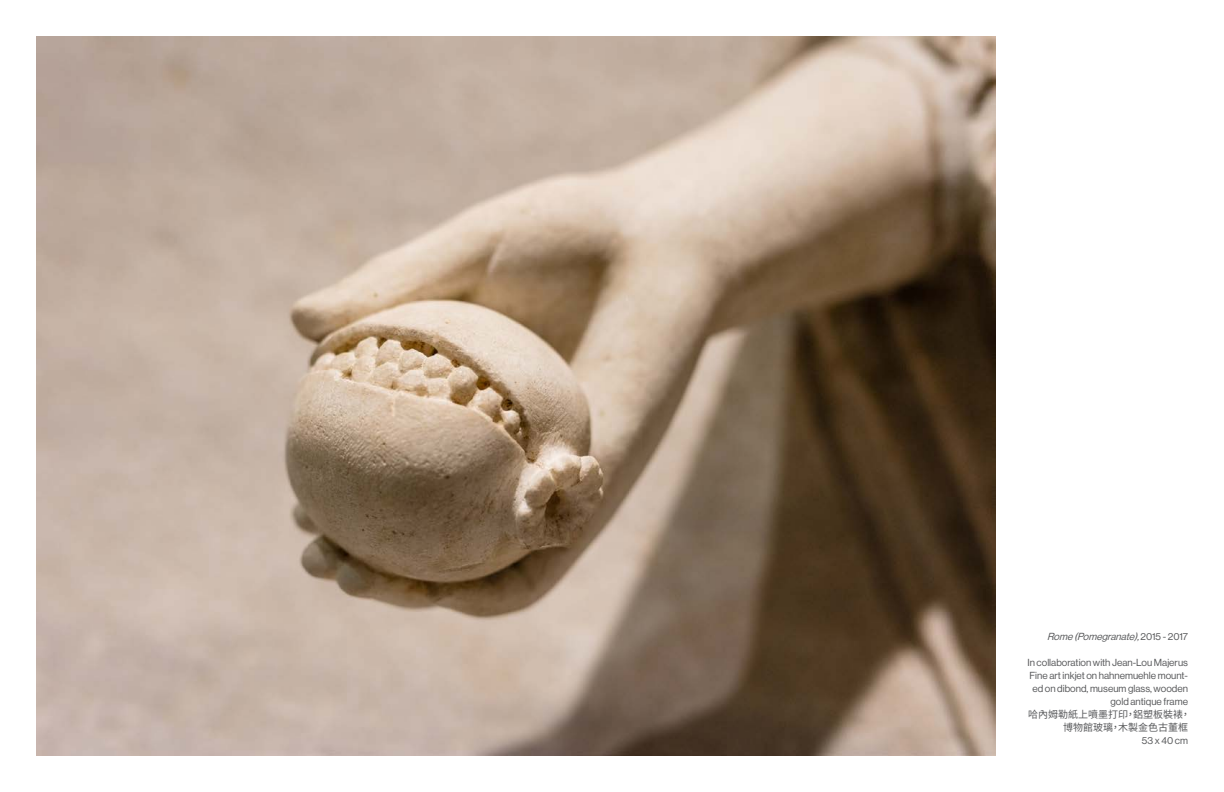
<style>
.page{position:relative;width:1224px;height:792px;background:#fff}
.page>*{position:absolute;margin:0;border:0;box-sizing:border-box;transform-origin:0 0}
.t1{font:10px/13px "Haas Grot Disp 55 Roman";color:#58595b;text-align:right}
.t2{font:10px/13px "Noto Sans CJ Khk";color:#58595b;text-align:right}
.t3{font:italic 10px "Haas Grot Disp 55 Roman";color:#58595b}
.s1{font-style:normal}
</style>
<div class="page">
<img style="left:36px;top:36px;width:960px;height:720px">
<p class="t3" style="left:1047px;top:631px;width:142px">Rome(Pomegranate),<span class="s1">2 0 1 5 - 2 0 1 7</span></p>
<p class="t1" style="left:1028px;top:656px;width:162px">In collaboration with Jean-Lou Majerus<br>Fine art inkjet on hahnemuehle mount&shy;ed on dibond, museum glass, wooden gold antique frame</p>
<p class="t2" style="left:1028px;top:708px;width:164px">哈內姆勒紙上噴墨打印，鋁塑板裝裱，博物館玻璃，木製金色古董框</p>
<p class="t1" style="left:1142px;top:734px;width:48px">53 x 40 cm</p>
</div>
